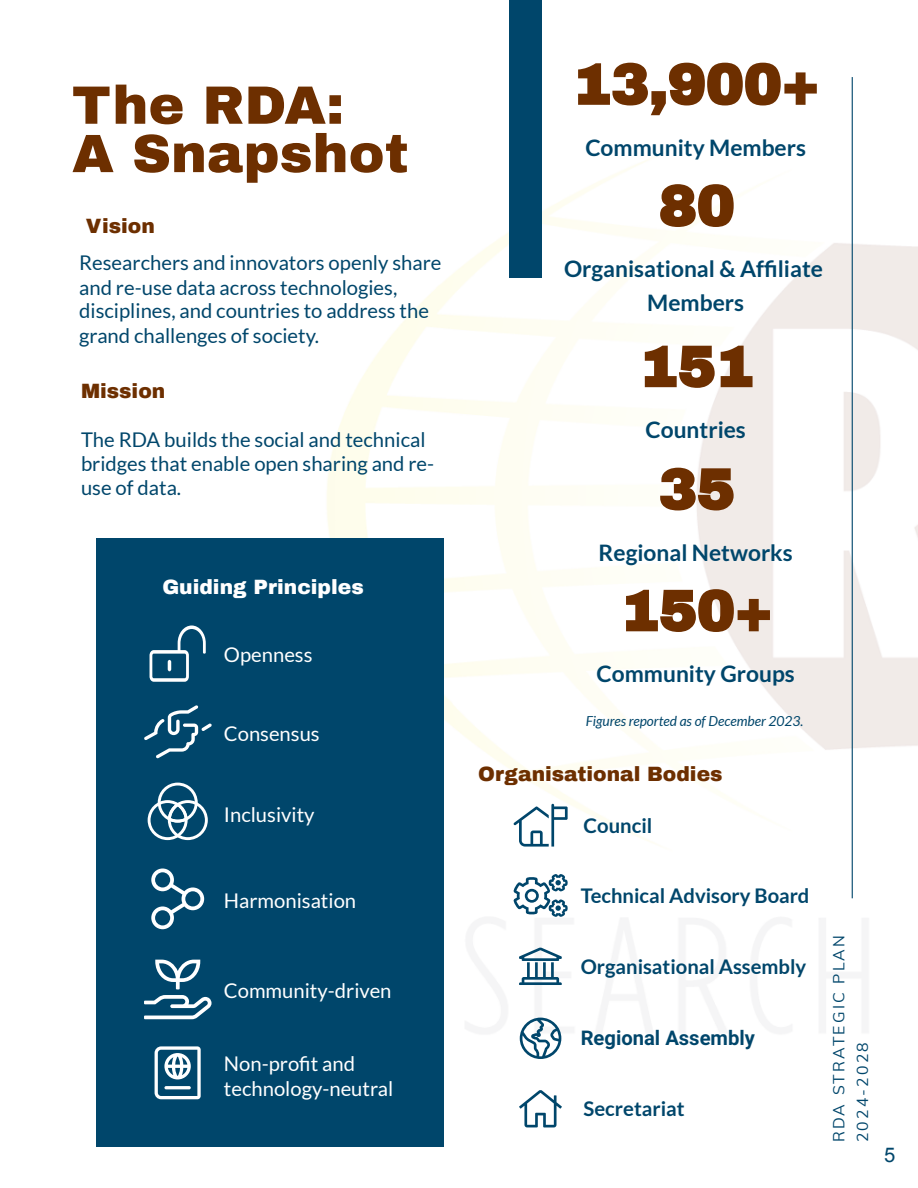
<style>
.page{position:relative;width:918px;height:1188px;background:#fff}
.page>*{position:absolute;margin:0;border:0;box-sizing:border-box;transform-origin:0 0}
.t1{font:900 54px "Archivo";color:#6d2f00}
.t2{font:700 22.8px "Lato";color:#00466b}
.t3{font:20.25px "Lato";color:#00466b}
.t4{font:20.25px/24.8px "Lato";color:#fff}
.t5{font:700 20.25px "Lato";color:#00466b}
.t6{font:900 20.25px "Archivo";color:#6d2f00}
.t7{font:900 20.25px "Archivo";color:#fff}
.t8{font:700 20.25px "Roboto";color:#00466b}
.t9{font:20.25px "Arial";color:#00466b}
.t10{font:15.75px/23.7px "Muli";letter-spacing:.145em;color:#00466b}
.t11{font:italic 13.8px "Lato";color:#00466b}
</style>
<div class="page">
<img style="left:96px;top:62px;width:822px;height:1085px">
<div style="left:509px;top:0;width:33px;height:278px;background:#00466b"></div>
<svg style="left:578px;top:63px;width:239px;height:52px"></svg>
<svg style="left:660px;top:184px;width:74px;height:43px"></svg>
<svg style="left:626px;top:589px;width:144px;height:43px"></svg>
<div style="left:96px;top:538px;width:347px;height:608px;background:#00466b"></div>
<hr style="left:852px;top:78px;width:1px;height:820px;background:#00466b">
<svg style="left:150px;top:626px;width:56px;height:56px"></svg>
<svg style="left:144px;top:705px;width:68px;height:53px"></svg>
<div style="left:148px;top:800px;width:40px;height:40px;border:3px solid #fff;border-radius:50%"></div>
<div style="left:168px;top:800px;width:40px;height:40px;border:3px solid #fff;border-radius:50%"></div>
<div style="left:158px;top:783px;width:40px;height:40px;border:3px solid #fff;border-radius:50%"></div>
<svg style="left:166px;top:801px;width:23px;height:23px"></svg>
<svg style="left:151px;top:868px;width:53px;height:61px"></svg>
<svg style="left:144px;top:960px;width:68px;height:59px"></svg>
<svg style="left:155px;top:1046px;width:46px;height:53px"></svg>
<svg style="left:645px;top:346px;width:108px;height:42px"></svg>
<svg style="left:660px;top:468px;width:74px;height:42px"></svg>
<svg style="left:519px;top:948px;width:43px;height:37px"></svg>
<svg style="left:514px;top:874px;width:54px;height:43px"></svg>
<svg style="left:520px;top:1018px;width:41px;height:41px"></svg>
<svg style="left:519px;top:1090px;width:43px;height:37px"></svg>
<svg style="left:514px;top:804px;width:54px;height:43px"></svg>
<p class="t1" style="left:72px;top:76px;width:274px">The RDA:</p>
<p class="t1" style="left:72px;top:125px;width:338px">A Snapshot</p>
<p class="t2" style="left:585px;top:133px;width:222px">Community Members</p>
<p class="t6" style="left:86px;top:215px;width:70px">Vision</p>
<p class="t3" style="left:79px;top:250px;width:364px">Researchers and innovators openly share</p>
<p class="t3" style="left:79px;top:275px;width:320px">and re-use data across technologies,</p>
<p class="t3" style="left:79px;top:298px;width:351px">disciplines, and countries to address the</p>
<p class="t3" style="left:79px;top:323px;width:241px">grand challenges of society.</p>
<p class="t6" style="left:81px;top:380px;width:86px">Mission</p>
<p class="t3" style="left:81px;top:427px;width:346px">The RDA builds the social and technical</p>
<p class="t3" style="left:81px;top:451px;width:355px">bridges that enable open sharing and re-</p>
<p class="t3" style="left:81px;top:475px;width:102px">use of data.</p>
<p class="t7" style="left:162px;top:576px;width:203px">Guiding Principles</p>
<p class="t4" style="left:224px;top:642px;width:90px">Openness</p>
<p class="t4" style="left:224px;top:721px;width:97px">Consensus</p>
<p class="t4" style="left:224px;top:802px;width:92px">Inclusivity</p>
<p class="t2" style="left:564px;top:255px;width:260px">Organisational &amp; Affi liate</p>
<p class="t2" style="left:647px;top:289px;width:98px">Members</p>
<p class="t2" style="left:646px;top:416px;width:102px">Countries</p>
<p class="t2" style="left:599px;top:538px;width:196px">Regional Networks</p>
<p class="t2" style="left:597px;top:660px;width:200px">Community Groups</p>
<p class="t11" style="left:586px;top:712px;width:219px">Figures reported as of December 2023.</p>
<p class="t6" style="left:478px;top:763px;width:246px">Organisational Bodies</p>
<p class="t5" style="left:584px;top:813px;width:70px">Council</p>
<p class="t4" style="left:224px;top:887px;width:134px">Harmonisation</p>
<p class="t4" style="left:224px;top:978px;width:169px">Community-driven</p>
<p class="t4" style="left:224px;top:1051px;width:171px">Non-profit and technology-neutral</p>
<p class="t5" style="left:581px;top:883px;width:230px">Technical Advisory Board</p>
<p class="t5" style="left:581px;top:954px;width:227px">Organisational Assembly</p>
<p class="t8" style="left:581px;top:1026px;width:176px">Regional Assembly</p>
<p class="t5" style="left:584px;top:1096px;width:103px">Secretariat</p>
<p class="t10" style="left:828px;top:1142px;width:209px;rotate:-90deg">RDA STRATEGIC PLAN<br>2024-2028</p>
<p class="t9" style="left:884px;top:1144px;width:13px">5</p>
</div>
